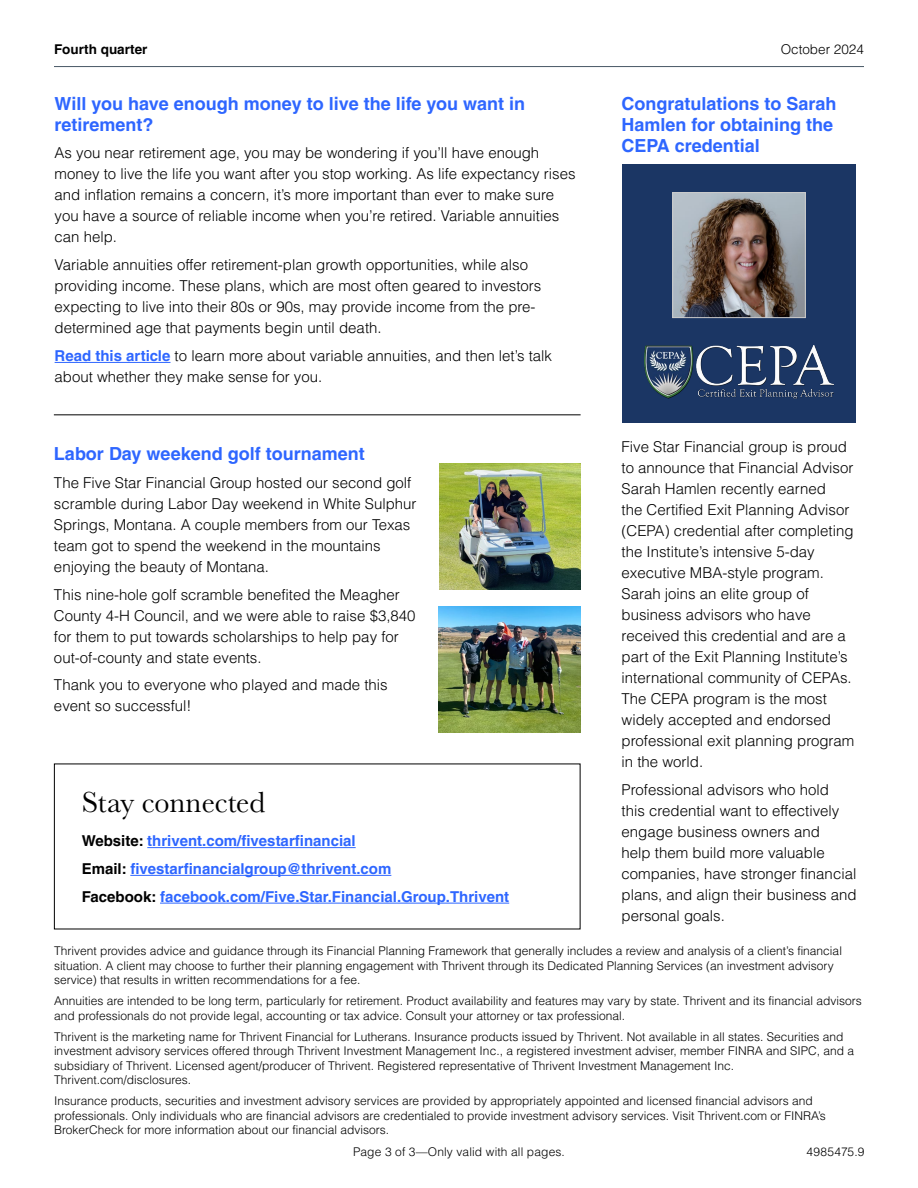
<style>
.page{position:relative;width:918px;height:1188px;background:#fff}
.page>*{position:absolute;margin:0;border:0;box-sizing:border-box;transform-origin:0 0}
.t1{font:30px "Baskerville URW";color:#000}
.t2{font:700 18px/21px "Helvetica LT Pro";color:#2e66ff}
.t3{font:300 15px/21px "Helvetica LT Pro";color:#000}
.t4{font:700 15px/27.8px "Helvetica LT Pro";color:#2e66ff}
.t5{font:700 13.5px "Helvetica LT Pro";color:#000}
.t6{font:300 13.5px "Helvetica LT Pro";color:#000}
.t7{font:300 12px/14.4px "Helvetica LT Pro";color:#000}
.t8{font:300 12px "Helvetica LT Pro";letter-spacing:.025em;color:#000}
.s1{font-weight:700;color:#2e66ff}
.s2{color:#000}
</style>
<div class="page">
<div style="left:622px;top:164px;width:234px;height:258px;background:#1b3664"></div>
<hr style="left:54px;top:66px;width:810px;height:1px;background:#485865">
<hr style="left:147px;top:847px;width:209px;height:1px;background:#2e66ff">
<hr style="left:130px;top:875px;width:261px;height:1px;background:#2e66ff">
<hr style="left:160px;top:903px;width:349px;height:1px;background:#2e66ff">
<img style="left:674px;top:194px;width:130px;height:122px">
<div style="left:672px;top:192px;width:134px;height:126px;border:1px solid #ccc"></div>
<img style="left:645px;top:345px;width:188px;height:53px">
<img style="left:439px;top:464px;width:142px;height:126px">
<hr style="left:55px;top:362px;width:115px;height:1px;background:#2e66ff">
<img style="left:439px;top:606px;width:141px;height:126px">
<hr style="left:54px;top:414px;width:527px;height:1px;background:#000">
<p class="t5" style="left:54px;top:41px;width:95px">Fourth quarter</p>
<p class="t6" style="left:781px;top:41px;width:85px">October 2024</p>
<p class="t2" style="left:55px;top:93px;width:472px">Will you have enough money to live the life you want in retirement?</p>
<p class="t3" style="left:55px;top:142px;width:523px">As you near retirement age, you may be wondering if you’ll have enough money to live the life you want after you stop working. As life expectancy rises and inflation remains a concern, it’s more important than ever to make sure you have a source of reliable income when you’re retired. Variable annuities can help.</p>
<p class="t3" style="left:55px;top:254px;width:488px">Variable annuities offer retirement-plan growth opportunities, while also providing income. These plans, which are most often geared to investors expecting to live into their 80s or 90s, may provide income from the pre&shy;determined age that payments begin until death.</p>
<p class="t3" style="left:55px;top:345px;width:499px"><span class="s1">Read this article</span> to learn more about variable annuities, and then let’s talk about whether they make sense for you.</p>
<p class="t2" style="left:54px;top:443px;width:312px">Labor Day weekend golf tournament</p>
<p class="t3" style="left:54px;top:472px;width:364px">The Five Star Financial Group hosted our second golf scramble during Labor Day weekend in White Sulphur Springs, Montana. A couple members from our Texas team got to spend the weekend in the mountains enjoying the beauty of Montana.</p>
<p class="t3" style="left:54px;top:584px;width:363px">This nine-hole golf scramble benefited the Meagher County 4-H Council, and we were able to raise $3,840 for them to put towards scholarships to help pay for out-of-county and state events.</p>
<p class="t3" style="left:54px;top:674px;width:335px">Thank you to everyone who played and made this event so successful!</p>
<h1 class="t1" style="left:82px;top:781px;width:185px">Stay connected</h1>
<p class="t4" style="left:82px;top:827px;width:429px"><span class="s2">Website:</span> thrivent.com/fivestarfinancial<br><span class="s2">Email:</span> fivestarfinancialgroup@thrivent.com<br><span class="s2">Facebook:</span> facebook.com/Five.Star.Financial.Group.Thrivent</p>
<p class="t2" style="left:622px;top:93px;width:217px">Congratulations to Sarah<br>Hamlen for obtaining the<br>CEPA credential</p>
<p class="t3" style="left:622px;top:436px;width:234px">Five Star Financial group is proud to announce that Financial Advisor<br>Sarah Hamlen recently earned<br>the Certified Exit Planning Advisor (CEPA) credential after completing the Institute’s intensive 5-day executive MBA-style program.<br>Sarah joins an elite group of business advisors who have received this credential and are a part of the Exit Planning Institute’s international community of CEPAs.<br>The CEPA program is the most widely accepted and endorsed professional exit planning program in the world.</p>
<p class="t3" style="left:622px;top:779px;width:237px">Professional advisors who hold<br>this credential want to effectively engage business owners and<br>help them build more valuable companies, have stronger financial plans, and align their business and personal goals.</p>
<p class="t7" style="left:54px;top:944px;width:789px">Thrivent provides advice and guidance through its Financial Planning Framework that generally includes a review and analysis of a client’s financial situation. A client may choose to further their planning engagement with Thrivent through its Dedicated Planning Services (an investment advisory service) that results in written recommendations for a fee.</p>
<p class="t7" style="left:54px;top:994px;width:809px">Annuities are intended to be long term, particularly for retirement. Product availability and features may vary by state. Thrivent and its financial advisors and professionals do not provide legal, accounting or tax advice. Consult your attorney or tax professional.</p>
<p class="t7" style="left:54px;top:1029px;width:802px">Thrivent is the marketing name for Thrivent Financial for Lutherans. Insurance products issued by Thrivent. Not available in all states. Securities and investment advisory services offered through Thrivent Investment Management Inc., a registered investment adviser, member FINRA and SIPC, and a subsidiary of Thrivent. Licensed agent/producer of Thrivent. Registered representative of Thrivent Investment Management Inc.<br>Thrivent.com/disclosures.</p>
<p class="t7" style="left:54px;top:1094px;width:773px">Insurance products, securities and investment advisory services are provided by appropriately appointed and licensed financial advisors and professionals. Only individuals who are financial advisors are credentialed to provide investment advisory services. Visit Thrivent.com or FINRA’s<br>BrokerCheck for more information about our financial advisors.</p>
<p class="t7" style="left:353px;top:1145px;width:213px">Page 3 of 3—Only valid with all pages.</p>
<p class="t8" style="left:807px;top:1144px;width:60px">4985475.9</p>
</div>
